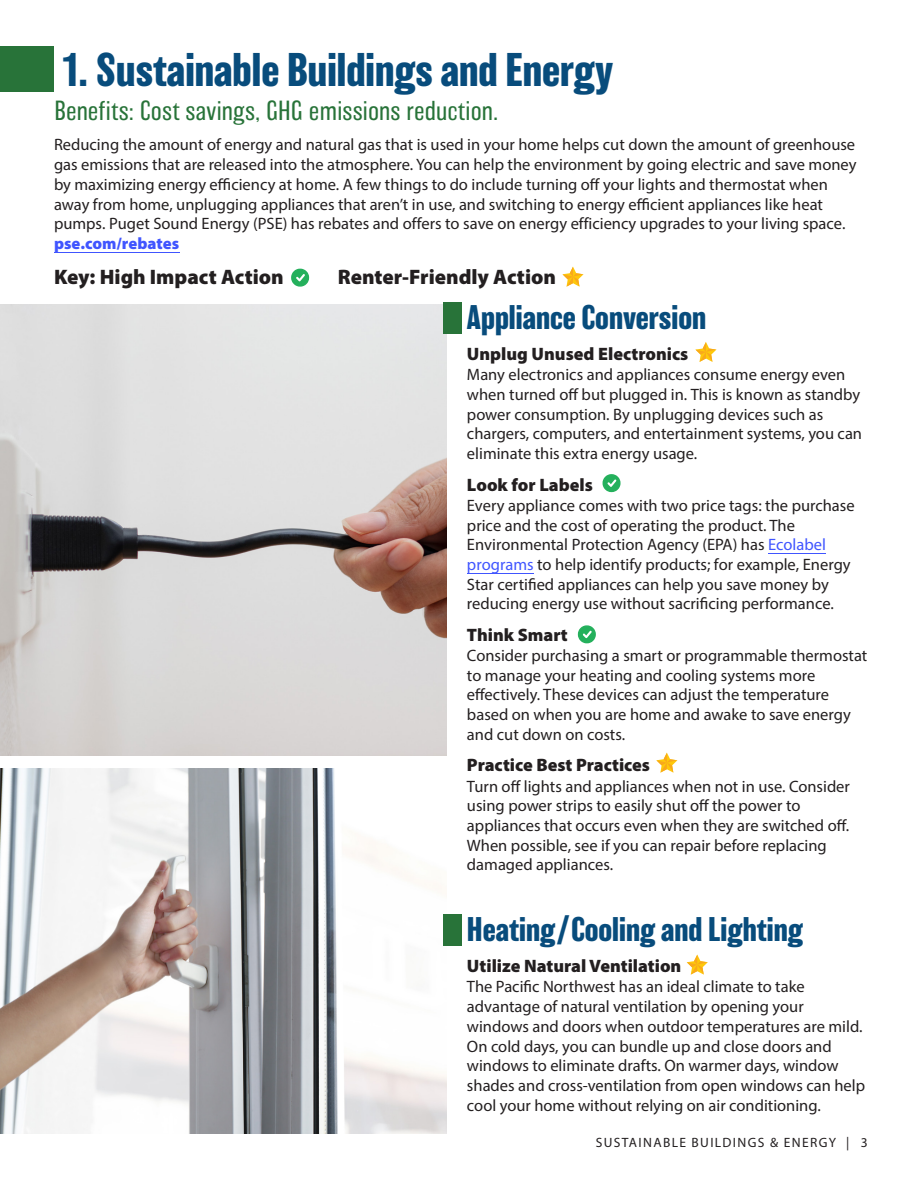
<style>
.page{position:relative;width:918px;height:1188px;background:#fff}
.page>*{position:absolute;margin:0;border:0;box-sizing:border-box;transform-origin:0 0}
.t1{font:700 43.5px "Balboa";color:#084c7c}
.t2{font:700 31.5px "Balboa";color:#084c7c}
.t3{font:200 25.5px "Balboa";letter-spacing:.03em;color:#287339}
.t4{font:900 21px "Myriad Pro";color:#231f20}
.t5{font:900 18px "Myriad Pro";color:#231f20}
.t6{font:16.5px/19.6px "Myriad Pro";color:#231f20}
.t7{font:13.5px "Myriad Pro";letter-spacing:.1em;color:#231f20}
.s1{font-weight:900;color:#4055ff}
.s2{color:#4055ff}
</style>
<div class="page">
<div style="left:0;top:47px;width:54px;height:45px;background:#287339"></div>
<img style="left:0;top:305px;width:446px;height:450px">
<img style="left:0;top:769px;width:446px;height:365px">
<div style="left:443px;top:303px;width:18px;height:31px;background:#287339"></div>
<div style="left:443px;top:914px;width:18px;height:32px;background:#287339"></div>
<svg style="left:562px;top:267px;width:22px;height:20px"></svg>
<svg style="left:291px;top:269px;width:18px;height:18px"></svg>
<svg style="left:695px;top:342px;width:21px;height:20px"></svg>
<svg style="left:656px;top:753px;width:21px;height:20px"></svg>
<svg style="left:603px;top:474px;width:18px;height:18px"></svg>
<svg style="left:578px;top:625px;width:18px;height:18px"></svg>
<svg style="left:687px;top:955px;width:21px;height:20px"></svg>
<hr style="left:768px;top:553px;width:58px;height:1px;background:#4055ff">
<hr style="left:467px;top:573px;width:67px;height:1px;background:#4055ff">
<hr style="left:54px;top:252px;width:125px;height:1px;background:#4055ff">
<p class="t1" style="left:61px;top:45px;width:554px">1. Sustainable Buildings and Energy</p>
<p class="t3" style="left:55px;top:97px;width:445px">Benefits: Cost savings, GHG emissions reduction.</p>
<p class="t6" style="left:54px;top:134px;width:804px">Reducing the amount of energy and natural gas that is used in your home helps cut down the amount of greenhouse gas emissions that are released into the atmosphere. You can help the environment by going electric and save money by maximizing energy efficiency at home. A few things to do include turning off your lights and thermostat when away from home, unplugging appliances that aren’t in use, and switching to energy efficient appliances like heat pumps. Puget Sound Energy (PSE) has rebates and offers to save on energy efficiency upgrades to your living space. <span class="s1">pse.com/rebates</span></p>
<p class="t4" style="left:54px;top:263px;width:231px">Key: High Impact Action</p>
<p class="t4" style="left:338px;top:263px;width:220px">Renter-Friendly Action</p>
<p class="t2" style="left:467px;top:299px;width:241px">Appliance Conversion</p>
<p class="t5" style="left:467px;top:342px;width:223px">Unplug Unused Electronics</p>
<p class="t6" style="left:467px;top:365px;width:397px">Many electronics and appliances consume energy even when turned off but plugged in. This is known as standby power consumption. By unplugging devices such as chargers, computers, and entertainment systems, you can eliminate this extra energy usage.</p>
<p class="t5" style="left:467px;top:473px;width:127px">Look for Labels</p>
<p class="t6" style="left:467px;top:495px;width:389px">Every appliance comes with two price tags: the purchase price and the cost of operating the product. The Environmental Protection Agency (EPA) has <span class="s2">Ecolabel programs</span> to help identify products; for example, Energy Star certified appliances can help you save money by reducing energy use without sacrificing performance.</p>
<p class="t5" style="left:467px;top:623px;width:102px">Think Smart</p>
<p class="t6" style="left:467px;top:645px;width:402px">Consider purchasing a smart or programmable thermostat to manage your heating and cooling systems more effectively. These devices can adjust the temperature based on when you are home and awake to save energy and cut down on costs.</p>
<p class="t5" style="left:467px;top:753px;width:185px">Practice Best Practices</p>
<p class="t6" style="left:467px;top:776px;width:384px">Turn off lights and appliances when not in use. Consider using power strips to easily shut off the power to appliances that occurs even when they are switched off.<br>When possible, see if you can repair before replacing damaged appliances.</p>
<p class="t2" style="left:467px;top:911px;width:338px">Heating/Cooling and Lighting</p>
<p class="t5" style="left:467px;top:954px;width:216px">Utilize Natural Ventilation</p>
<p class="t6" style="left:467px;top:977px;width:400px">The Pacific Northwest has an ideal climate to take advantage of natural ventilation by opening your windows and doors when outdoor temperatures are mild.<br>On cold days, you can bundle up and close doors and windows to eliminate drafts. On warmer days, window shades and cross-ventilation from open windows can help cool your home without relying on air conditioning.</p>
<p class="t7" style="left:596px;top:1134px;width:273px">SUSTAINABLE BUILDINGS &amp; ENERGY | 3</p>
</div>
